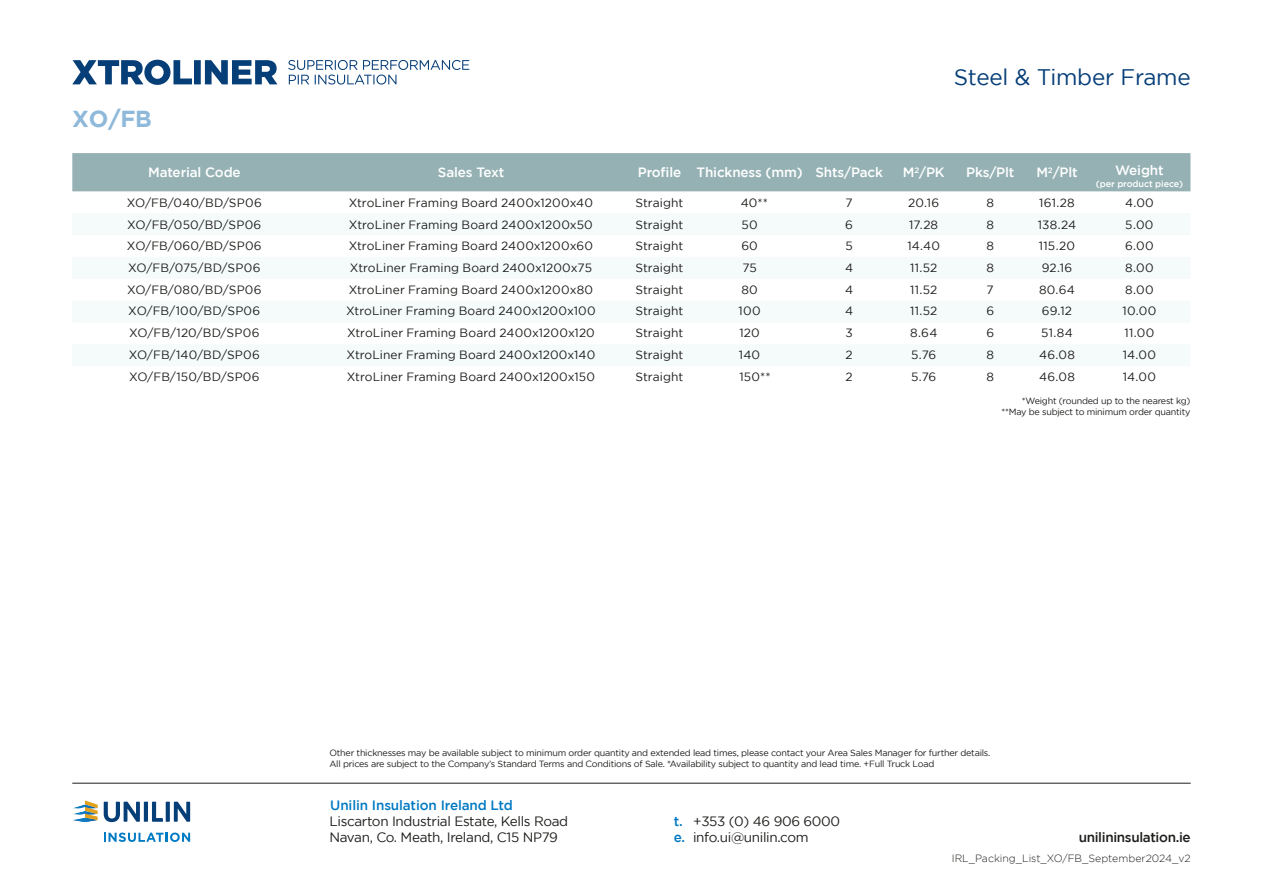
<style>
.page{position:relative;width:1263px;height:893px;background:#fff}
.page>*{position:absolute;margin:0;border:0;box-sizing:border-box;transform-origin:0 0}
.t1{font:700 23.1px "Gotham";color:#8eb9da}
.t2{font:22.5px "Gotham";letter-spacing:-.01em;color:#063e78}
.t3{font:13.5px "Gotham";letter-spacing:-.025em;color:#1d1d1b}
.t4{font:500 13.5px "Gotham";letter-spacing:-.01em;color:#fff}
.t5{font:500 13.5px "Gotham";letter-spacing:-.01em;color:#007ac3}
.t6{font:500 13.5px "Gotham";letter-spacing:-.025em;color:#1d1d1b}
.Table_Info{font:12px "Gotham";letter-spacing:.005em;color:#1d1d1b}
.t7{font:300 10.5px "Gotham";color:#1d1d1b}
.t8{font:9px/10.8px "Gotham";letter-spacing:-.025em;color:#1d1d1b}
.t9{font:500 9px "Gotham";letter-spacing:-.01em;color:#fff}
</style>
<div class="page">
<hr style="left:72px;top:783px;width:1119px;height:1px;background:#1d1d1b">
<svg style="left:73px;top:800px;width:25px;height:22px"></svg>
<svg style="left:104px;top:802px;width:86px;height:20px"></svg>
<svg style="left:104px;top:832px;width:86px;height:10px"></svg>
<svg style="left:72px;top:60px;width:205px;height:25px"></svg>
<svg style="left:288px;top:60px;width:181px;height:25px"></svg>
<div style="left:72px;top:153px;width:1118px;height:38px;background:#95b1b4"></div>
<p class="t1" style="left:72px;top:106px;width:81px">XO/FB</p>
<p class="t2" style="left:954px;top:64px;width:238px">Steel &amp; Timber Frame</p>
<p class="t4" style="left:148px;top:165px;width:94px">Material Code</p>
<p class="t4" style="left:438px;top:165px;width:68px">Sales Text</p>
<p class="t4" style="left:638px;top:165px;width:247px">Profile Thickness (mm) Shts/Pack</p>
<p class="t4" style="left:903px;top:165px;width:43px">M<sup>2</sup>/PK</p>
<p class="t4" style="left:966px;top:165px;width:50px">Pks/Plt</p>
<p class="t4" style="left:1036px;top:165px;width:43px">M<sup>2</sup>/Plt</p>
<p class="t4" style="left:1115px;top:163px;width:50px">Weight</p>
<p class="t9" style="left:1096px;top:179px;width:89px">(per product piece)</p>
<p class="Table_Info" style="left:127px;top:196px;width:136px">XO/FB/040/BD/SP06</p>
<p class="Table_Info" style="left:349px;top:196px;width:246px">XtroLiner Framing Board 2400x1200x40</p>
<p class="Table_Info" style="left:635px;top:196px;width:49px">Straight</p>
<p class="Table_Info" style="left:741px;top:196px;width:29px">40**</p>
<p class="Table_Info" style="left:846px;top:196px;width:9px">7</p>
<p class="Table_Info" style="left:908px;top:196px;width:33px">20.16</p>
<p class="Table_Info" style="left:986px;top:196px;width:9px">8</p>
<p class="Table_Info" style="left:1039px;top:196px;width:37px">161.28</p>
<p class="Table_Info" style="left:1125px;top:196px;width:30px">4.00</p>
<p class="Table_Info" style="left:127px;top:218px;width:136px">XO/FB/050/BD/SP06</p>
<p class="Table_Info" style="left:349px;top:218px;width:245px">XtroLiner Framing Board 2400x1200x50</p>
<p class="Table_Info" style="left:635px;top:218px;width:49px">Straight</p>
<p class="Table_Info" style="left:741px;top:218px;width:18px">50</p>
<p class="Table_Info" style="left:845px;top:218px;width:9px">6</p>
<p class="Table_Info" style="left:909px;top:218px;width:30px">17.28</p>
<p class="Table_Info" style="left:986px;top:218px;width:9px">8</p>
<p class="Table_Info" style="left:1038px;top:218px;width:40px">138.24</p>
<p class="Table_Info" style="left:1125px;top:218px;width:30px">5.00</p>
<p class="Table_Info" style="left:127px;top:239px;width:136px">XO/FB/060/BD/SP06</p>
<p class="Table_Info" style="left:349px;top:239px;width:246px">XtroLiner Framing Board 2400x1200x60</p>
<p class="Table_Info" style="left:635px;top:239px;width:49px">Straight</p>
<p class="Table_Info" style="left:741px;top:239px;width:18px">60</p>
<p class="Table_Info" style="left:845px;top:239px;width:9px">5</p>
<p class="Table_Info" style="left:907px;top:239px;width:34px">14.40</p>
<p class="Table_Info" style="left:986px;top:239px;width:9px">8</p>
<p class="Table_Info" style="left:1039px;top:239px;width:38px">115.20</p>
<p class="Table_Info" style="left:1125px;top:239px;width:30px">6.00</p>
<p class="Table_Info" style="left:128px;top:261px;width:134px">XO/FB/075/BD/SP06</p>
<p class="Table_Info" style="left:350px;top:261px;width:244px">XtroLiner Framing Board 2400x1200x75</p>
<p class="Table_Info" style="left:635px;top:261px;width:49px">Straight</p>
<p class="Table_Info" style="left:742px;top:261px;width:16px">75</p>
<p class="Table_Info" style="left:845px;top:261px;width:10px">4</p>
<p class="Table_Info" style="left:910px;top:261px;width:29px">11.52</p>
<p class="Table_Info" style="left:986px;top:261px;width:9px">8</p>
<p class="Table_Info" style="left:1042px;top:261px;width:32px">92.16</p>
<p class="Table_Info" style="left:1125px;top:261px;width:30px">8.00</p>
<p class="Table_Info" style="left:127px;top:283px;width:136px">XO/FB/080/BD/SP06</p>
<p class="Table_Info" style="left:349px;top:283px;width:246px">XtroLiner Framing Board 2400x1200x80</p>
<p class="Table_Info" style="left:635px;top:283px;width:49px">Straight</p>
<p class="Table_Info" style="left:741px;top:283px;width:18px">80</p>
<p class="Table_Info" style="left:845px;top:283px;width:10px">4</p>
<p class="Table_Info" style="left:910px;top:283px;width:29px">11.52</p>
<p class="Table_Info" style="left:987px;top:283px;width:9px">7</p>
<p class="Table_Info" style="left:1039px;top:283px;width:37px">80.64</p>
<p class="Table_Info" style="left:1125px;top:283px;width:30px">8.00</p>
<p class="Table_Info" style="left:128px;top:304px;width:133px">XO/FB/100/BD/SP06</p>
<p class="Table_Info" style="left:346px;top:304px;width:251px">XtroLiner Framing Board 2400x1200x100</p>
<p class="Table_Info" style="left:635px;top:304px;width:49px">Straight</p>
<p class="Table_Info" style="left:738px;top:304px;width:24px">100</p>
<p class="Table_Info" style="left:845px;top:304px;width:10px">4</p>
<p class="Table_Info" style="left:910px;top:304px;width:29px">11.52</p>
<p class="Table_Info" style="left:986px;top:304px;width:9px">6</p>
<p class="Table_Info" style="left:1042px;top:304px;width:32px">69.12</p>
<p class="Table_Info" style="left:1122px;top:304px;width:35px">10.00</p>
<p class="Table_Info" style="left:129px;top:326px;width:132px">XO/FB/120/BD/SP06</p>
<p class="Table_Info" style="left:347px;top:326px;width:249px">XtroLiner Framing Board 2400x1200x120</p>
<p class="Table_Info" style="left:635px;top:326px;width:49px">Straight</p>
<p class="Table_Info" style="left:739px;top:326px;width:22px">120</p>
<p class="Table_Info" style="left:845px;top:326px;width:9px">3</p>
<p class="Table_Info" style="left:910px;top:326px;width:29px">8.64</p>
<p class="Table_Info" style="left:986px;top:326px;width:9px">6</p>
<p class="Table_Info" style="left:1041px;top:326px;width:33px">51.84</p>
<p class="Table_Info" style="left:1124px;top:326px;width:31px">11.00</p>
<p class="Table_Info" style="left:129px;top:348px;width:133px">XO/FB/140/BD/SP06</p>
<p class="Table_Info" style="left:347px;top:348px;width:250px">XtroLiner Framing Board 2400x1200x140</p>
<p class="Table_Info" style="left:635px;top:348px;width:49px">Straight</p>
<p class="Table_Info" style="left:739px;top:348px;width:23px">140</p>
<p class="Table_Info" style="left:846px;top:348px;width:9px">2</p>
<p class="Table_Info" style="left:911px;top:348px;width:27px">5.76</p>
<p class="Table_Info" style="left:986px;top:348px;width:9px">8</p>
<p class="Table_Info" style="left:1039px;top:348px;width:37px">46.08</p>
<p class="Table_Info" style="left:1123px;top:348px;width:35px">14.00</p>
<p class="Table_Info" style="left:129px;top:370px;width:132px">XO/FB/150/BD/SP06</p>
<p class="Table_Info" style="left:347px;top:370px;width:250px">XtroLiner Framing Board 2400x1200x150</p>
<p class="Table_Info" style="left:635px;top:370px;width:49px">Straight</p>
<p class="Table_Info" style="left:739px;top:370px;width:33px">150**</p>
<p class="Table_Info" style="left:846px;top:370px;width:9px">2</p>
<p class="Table_Info" style="left:911px;top:370px;width:27px">5.76</p>
<p class="Table_Info" style="left:986px;top:370px;width:9px">8</p>
<p class="Table_Info" style="left:1039px;top:370px;width:37px">46.08</p>
<p class="Table_Info" style="left:1123px;top:370px;width:35px">14.00</p>
<p class="t8" style="left:1022px;top:396px;width:170px">*Weight (rounded up to the nearest kg)</p>
<p class="t8" style="left:1001px;top:406px;width:190px">**May be subject to minimum order quantity</p>
<p class="t8" style="left:329px;top:747px;width:662px">Other thicknesses may be available subject to minimum order quantity and extended lead times, please contact your Area Sales Manager for further details.<br>All prices are subject to the Company’s Standard Terms and Conditions of Sale. *Availability subject to quantity and lead time. +Full Truck Load</p>
<p class="t5" style="left:330px;top:797px;width:184px">Unilin Insulation Ireland Ltd</p>
<p class="t3" style="left:329px;top:813px;width:240px">Liscarton Industrial Estate, Kells Road</p>
<p class="t3" style="left:329px;top:830px;width:230px">Navan, Co. Meath, Ireland, C15 NP79</p>
<p class="t5" style="left:674px;top:813px;width:10px">t.</p>
<p class="t5" style="left:674px;top:829px;width:13px">e.</p>
<p class="t3" style="left:693px;top:813px;width:149px">+353 (0) 46 906 6000</p>
<p class="t3" style="left:693px;top:830px;width:117px">info.ui@unilin.com</p>
<p class="t6" style="left:1079px;top:829px;width:113px">unilininsulation.ie</p>
<p class="t7" style="left:952px;top:853px;width:240px">IRL_Packing_List_XO/FB_September2024_v2</p>
</div>
